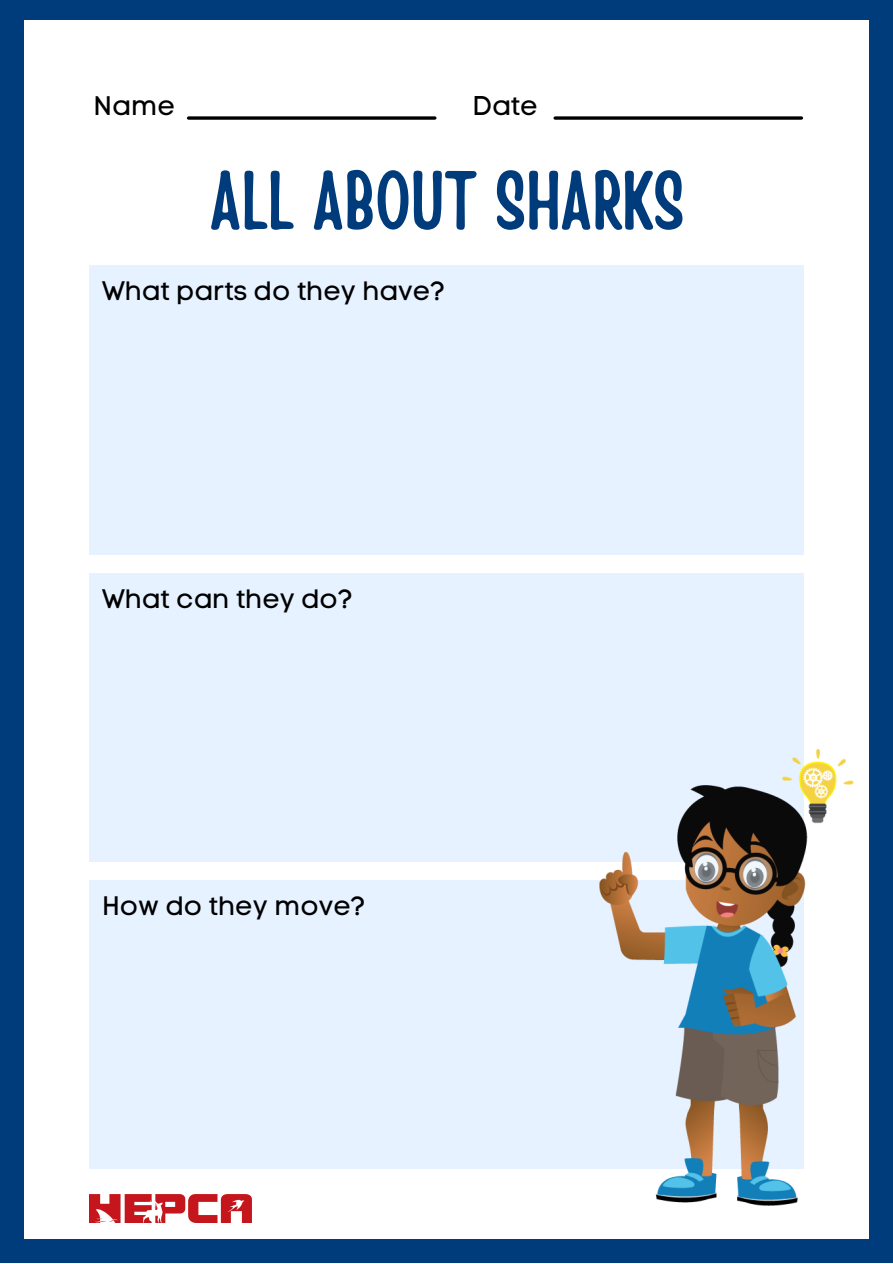
<style>
.page{position:relative;width:893px;height:1264px;background:#fff}
.page>*{position:absolute;margin:0;border:0;box-sizing:border-box;transform-origin:0 0}
.t1{font:82.5px "Handy Casual Condensed";color:#003c7b}
.t2{font:26.85px "Code Pro Normal LC";color:#000}
.t3{font:26.55px "Code Pro Normal LC";color:#000}
</style>
<div class="page">
<div style="left:0;top:0;width:892px;height:1262px;background:#003c7b"></div>
<div style="left:24px;top:20px;width:844px;height:1219px;background:#fff"></div>
<svg style="left:188px;top:116px;width:247px;height:4px"></svg>
<svg style="left:555px;top:116px;width:246px;height:4px"></svg>
<div style="left:89px;top:879px;width:714px;height:289px;background:#e6f2ff"></div>
<div style="left:89px;top:265px;width:714px;height:289px;background:#e6f2ff"></div>
<div style="left:89px;top:573px;width:714px;height:288px;background:#e6f2ff"></div>
<img style="left:599px;top:749px;width:254px;height:456px">
<img style="left:89px;top:1194px;width:162px;height:28px">
<p class="t2" style="left:94px;top:89px;width:83px">Name</p>
<p class="t2" style="left:472px;top:89px;width:67px">Date</p>
<h1 class="t1" style="left:210px;top:146px;width:476px">ALL ABOUT SHARKS</h1>
<p class="t3" style="left:102px;top:275px;width:344px">What parts do they have?</p>
<p class="t3" style="left:102px;top:582px;width:252px">What can they do?</p>
<p class="t3" style="left:102px;top:889px;width:265px">How do they move?</p>
</div>
